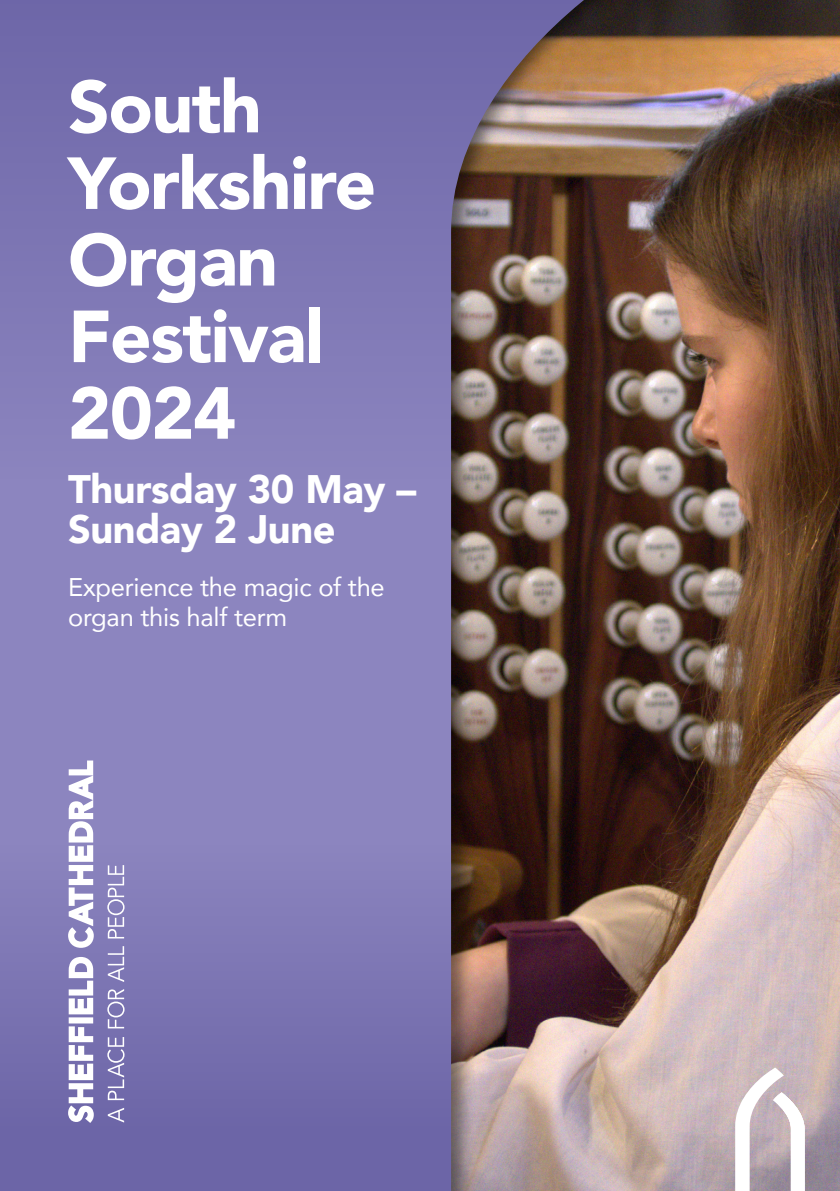
<style>
.page{position:relative;width:840px;height:1191px;background:#fff}
.page>*{position:absolute;margin:0;border:0;box-sizing:border-box;transform-origin:0 0}
.t1{font:900 72.8px/76.6px "Avenir";letter-spacing:-.02em;color:#fff}
.t2{font:900 39.6px/39.6px "Avenir";letter-spacing:-.01em;color:#fff}
.t3{font:25.6px/30.2px "Avenir";letter-spacing:-.01em;color:#fff}
</style>
<div class="page">
<img style="left:642px;top:0;width:197px;height:1191px">
<div style="left:0;top:0;width:642px;height:1191px;background:#000;opacity:.5"></div>
<img style="left:0;top:0;width:619px;height:1191px">
<svg style="left:0;top:0;width:583px;height:478px;background:#7a709f"></svg>
<img style="left:0;top:845px;width:583px;height:346px">
<svg style="left:68px;top:760px;width:26px;height:363px"></svg>
<svg style="left:108px;top:1107px;width:16px;height:15px"></svg>
<svg style="left:107px;top:1037px;width:17px;height:63px"></svg>
<svg style="left:107px;top:989px;width:17px;height:39px"></svg>
<svg style="left:108px;top:946px;width:16px;height:36px"></svg>
<svg style="left:107px;top:865px;width:17px;height:73px"></svg>
<svg style="left:734px;top:1067px;width:70px;height:124px"></svg>
<h1 class="t1" style="left:68px;top:67px;width:309px">South<br>Yorkshire<br>Organ<br>Festival<br>2024</h1>
<h2 class="t2" style="left:68px;top:469px;width:349px">Thursday 30 May –<br>Sunday 2 June</h2>
<p class="t3" style="left:68px;top:571px;width:318px">Experience the magic of the organ this half term</p>
</div>
